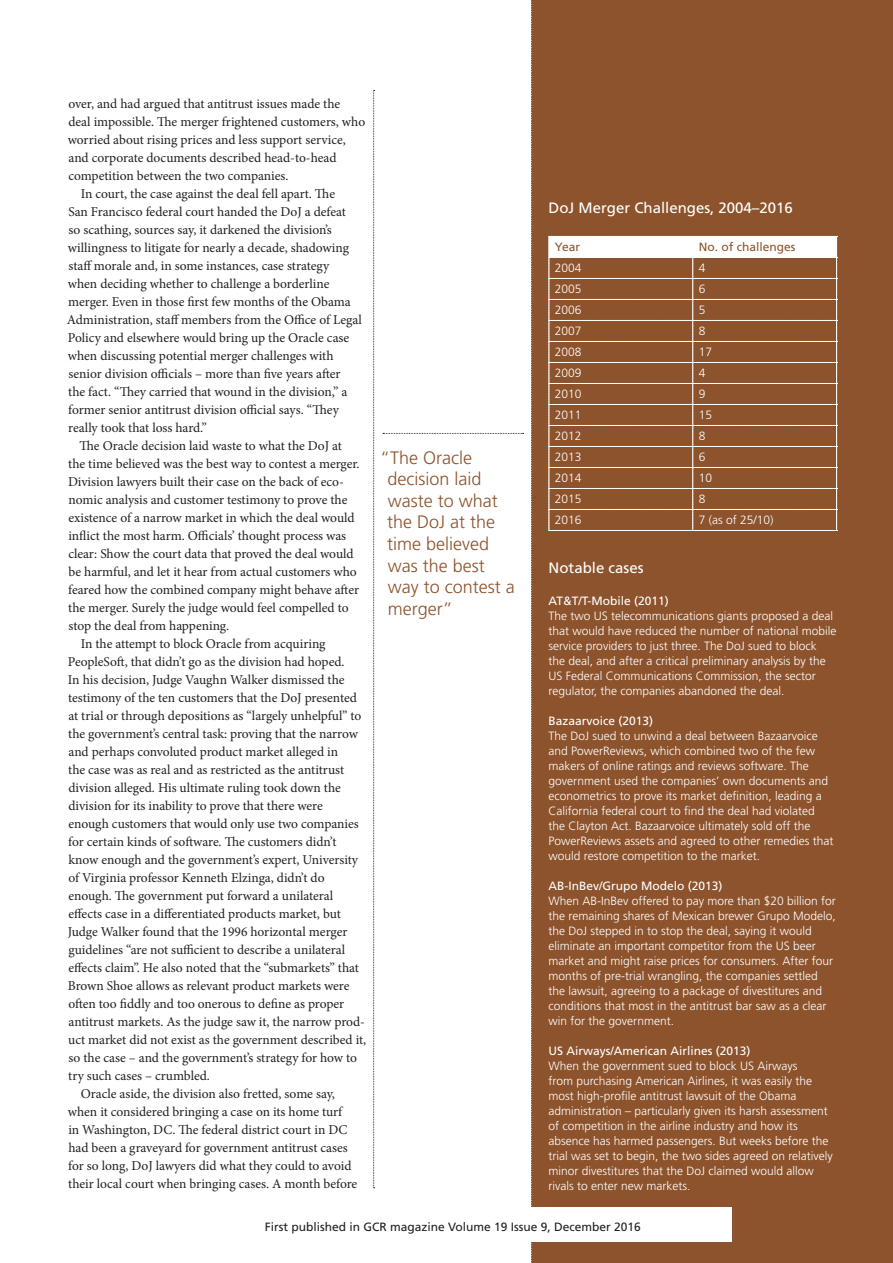
<style>
.page{position:relative;width:893px;height:1263px;background:#fff}
.page>*{position:absolute;margin:0;border:0;box-sizing:border-box;transform-origin:0 0}
.Pull_quote{font:300 18px/21.6px "Frutiger LT Std";color:#8d532c}
.Data_heading{font:15px "Frutiger LT Std";color:#fff}
.Body_text{font:13.5px/18px "Minion Pro";color:#231f20}
.Data_first{font:300 12px/15px "Frutiger LT Std";color:#fff}
.Data_subheading{font:12px "Frutiger LT Std";color:#fff}
.t1{font:12px "Frutiger LT Std";color:#231f20}
.Data_table_header{font:12px "Frutiger LT Std";color:#8d532c}
.Data_first-2{font:12px "Frutiger LT Std";color:#fff}
</style>
<div class="page">
<svg style="left:373px;top:90px;width:2px;height:1098px"></svg>
<div style="left:531px;top:0;width:362px;height:1263px;background:#8d532c"></div>
<svg style="left:549px;top:236px;width:289px;height:295px"></svg>
<svg style="left:531px;top:1px;width:1px;height:1262px"></svg>
<svg style="left:383px;top:433px;width:141px;height:1px"></svg>
<div style="left:96px;top:1208px;width:636px;height:34px;background:#fff"></div>
<p class="Body_text" style="left:68px;top:95px;width:299px">over, and had argued that antitrust issues made the deal impossible. The merger frightened customers, who worried about rising prices and less support service, and corporate documents described head-to-head competition between the two companies.</p>
<p class="Body_text" style="left:67px;top:185px;width:297px;text-indent:14px">In court, the case against the deal fell apart. The<br>San Francisco federal court handed the DoJ a defeat<br>so scathing, sources say, it darkened the division’s willingness to litigate for nearly a decade, shadowing staff morale and, in some instances, case strategy<br>when deciding whether to challenge a borderline merger. Even in those first few months of the Obama Administration, staff members from the Office of Legal Policy and elsewhere would bring up the Oracle case when discussing potential merger challenges with senior division officials – more than five years after<br>the fact. “They carried that wound in the division,” a former senior antitrust division official says. “They really took that loss hard.”</p>
<p class="Body_text" style="left:68px;top:437px;width:293px;text-indent:12px">The Oracle decision laid waste to what the DoJ at the time believed was the best way to contest a merger.<br>Division lawyers built their case on the back of eco&shy;nomic analysis and customer testimony to prove the existence of a narrow market in which the deal would inflict the most harm. Officials’ thought process was clear: Show the court data that proved the deal would be harmful, and let it hear from actual customers who feared how the combined company might behave after the merger. Surely the judge would feel compelled to stop the deal from happening.</p>
<p class="Body_text" style="left:68px;top:635px;width:300px;text-indent:13px">In the attempt to block Oracle from acquiring PeopleSoft, that didn’t go as the division had hoped.<br>In his decision, Judge Vaughn Walker dismissed the testimony of the ten customers that the DoJ presented at trial or through depositions as “largely unhelpful” to the government’s central task: proving that the narrow and perhaps convoluted product market alleged in<br>the case was as real and as restricted as the antitrust division alleged. His ultimate ruling took down the division for its inability to prove that there were<br>enough customers that would only use two companies for certain kinds of software. The customers didn’t know enough and the government’s expert, University of Virginia professor Kenneth Elzinga, didn’t do enough. The government put forward a unilateral effects case in a differentiated products market, but Judge Walker found that the 1996 horizontal merger guidelines “are not sufficient to describe a unilateral effects claim”. He also noted that the “submarkets” that Brown Shoe allows as relevant product markets were often too fiddly and too onerous to define as proper antitrust markets. As the judge saw it, the narrow prod&shy;uct market did not exist as the government described it, so the case – and the government’s strategy for how to try such cases – crumbled.</p>
<p class="Body_text" style="left:68px;top:1085px;width:291px;text-indent:13px">Oracle aside, the division also fretted, some say, when it considered bringing a case on its home turf<br>in Washington, DC. The federal district court in DC had been a graveyard for government antitrust cases for so long, DoJ lawyers did what they could to avoid their local court when bringing cases. A month before</p>
<p class="Pull_quote" style="left:387px;top:447px;width:129px;text-indent:-7px">“The Oracle decision laid waste to what the DoJ at the time believed was the best way to contest a merger”</p>
<p class="Data_heading" style="left:549px;top:199px;width:246px">DoJ Merger Challenges, 2004–2016</p>
<p class="Data_table_header" style="left:555px;top:240px;width:27px">Year</p>
<p class="Data_table_header" style="left:699px;top:240px;width:98px">No. of challenges</p>
<p class="Data_first" style="left:555px;top:261px;width:28px">2004</p>
<p class="Data_first" style="left:699px;top:261px;width:8px">4</p>
<p class="Data_first" style="left:555px;top:282px;width:28px">2005</p>
<p class="Data_first" style="left:699px;top:282px;width:8px">6</p>
<p class="Data_first" style="left:555px;top:303px;width:28px">2006</p>
<p class="Data_first" style="left:699px;top:303px;width:8px">5</p>
<p class="Data_first" style="left:555px;top:324px;width:28px">2007</p>
<p class="Data_first" style="left:699px;top:324px;width:8px">8</p>
<p class="Data_first" style="left:555px;top:345px;width:28px">2008</p>
<p class="Data_first" style="left:699px;top:345px;width:15px">17</p>
<p class="Data_first" style="left:555px;top:366px;width:28px">2009</p>
<p class="Data_first" style="left:699px;top:366px;width:8px">4</p>
<p class="Data_first" style="left:555px;top:387px;width:28px">2010</p>
<p class="Data_first" style="left:699px;top:387px;width:8px">9</p>
<p class="Data_first" style="left:555px;top:408px;width:28px">2011</p>
<p class="Data_first" style="left:699px;top:408px;width:15px">15</p>
<p class="Data_first" style="left:555px;top:429px;width:28px">2012</p>
<p class="Data_first" style="left:699px;top:429px;width:8px">8</p>
<p class="Data_first" style="left:555px;top:450px;width:28px">2013</p>
<p class="Data_first" style="left:699px;top:450px;width:8px">6</p>
<p class="Data_first" style="left:555px;top:471px;width:28px">2014</p>
<p class="Data_first" style="left:699px;top:471px;width:15px">10</p>
<p class="Data_first" style="left:555px;top:492px;width:28px">2015</p>
<p class="Data_first" style="left:699px;top:492px;width:8px">8</p>
<p class="Data_first" style="left:555px;top:513px;width:28px">2016</p>
<p class="Data_first" style="left:699px;top:513px;width:76px">7 (as of 25/10)</p>
<p class="Data_heading" style="left:549px;top:559px;width:97px">Notable cases</p>
<p class="Data_first-2" style="left:549px;top:594px;width:122px">AT&amp;T/T-Mobile (2011)</p>
<p class="Data_first" style="left:549px;top:608px;width:289px">The two US telecommunications giants proposed a deal that would have reduced the number of national mobile service providers to just three. The DoJ sued to block the deal, and after a critical preliminary analysis by the US Federal Communications Commission, the sector regulator, the companies abandoned the deal.</p>
<p class="Data_subheading" style="left:549px;top:714px;width:106px">Bazaarvoice (2013)</p>
<p class="Data_first" style="left:549px;top:728px;width:286px">The DoJ sued to unwind a deal between Bazaarvoice and PowerReviews, which combined two of the few makers of online ratings and reviews software. The government used the companies’ own documents and econometrics to prove its market definition, leading a California federal court to find the deal had violated the Clayton Act. Bazaarvoice ultimately sold off the PowerReviews assets and agreed to other remedies that would restore competition to the market.</p>
<p class="Data_subheading" style="left:549px;top:879px;width:176px">AB-InBev/Grupo Modelo (2013)</p>
<p class="Data_first" style="left:549px;top:893px;width:289px">When AB-InBev offered to pay more than $20 billion for the remaining shares of Mexican brewer Grupo Modelo, the DoJ stepped in to stop the deal, saying it would eliminate an important competitor from the US beer market and might raise prices for consumers. After four months of pre-trial wrangling, the companies settled the lawsuit, agreeing to a package of divestitures and conditions that most in the antitrust bar saw as a clear win for the government.</p>
<p class="Data_subheading" style="left:549px;top:1044px;width:204px">US Airways/American Airlines (2013)</p>
<p class="Data_first" style="left:549px;top:1058px;width:286px">When the government sued to block US Airways<br>from purchasing American Airlines, it was easily the most high-profile antitrust lawsuit of the Obama administration – particularly given its harsh assessment of competition in the airline industry and how its absence has harmed passengers. But weeks before the trial was set to begin, the two sides agreed on relatively minor divestitures that the DoJ claimed would allow rivals to enter new markets.</p>
<p class="t1" style="left:265px;top:1220px;width:378px">First published in GCR magazine Volume 19 Issue 9, December 2016</p>
</div>
